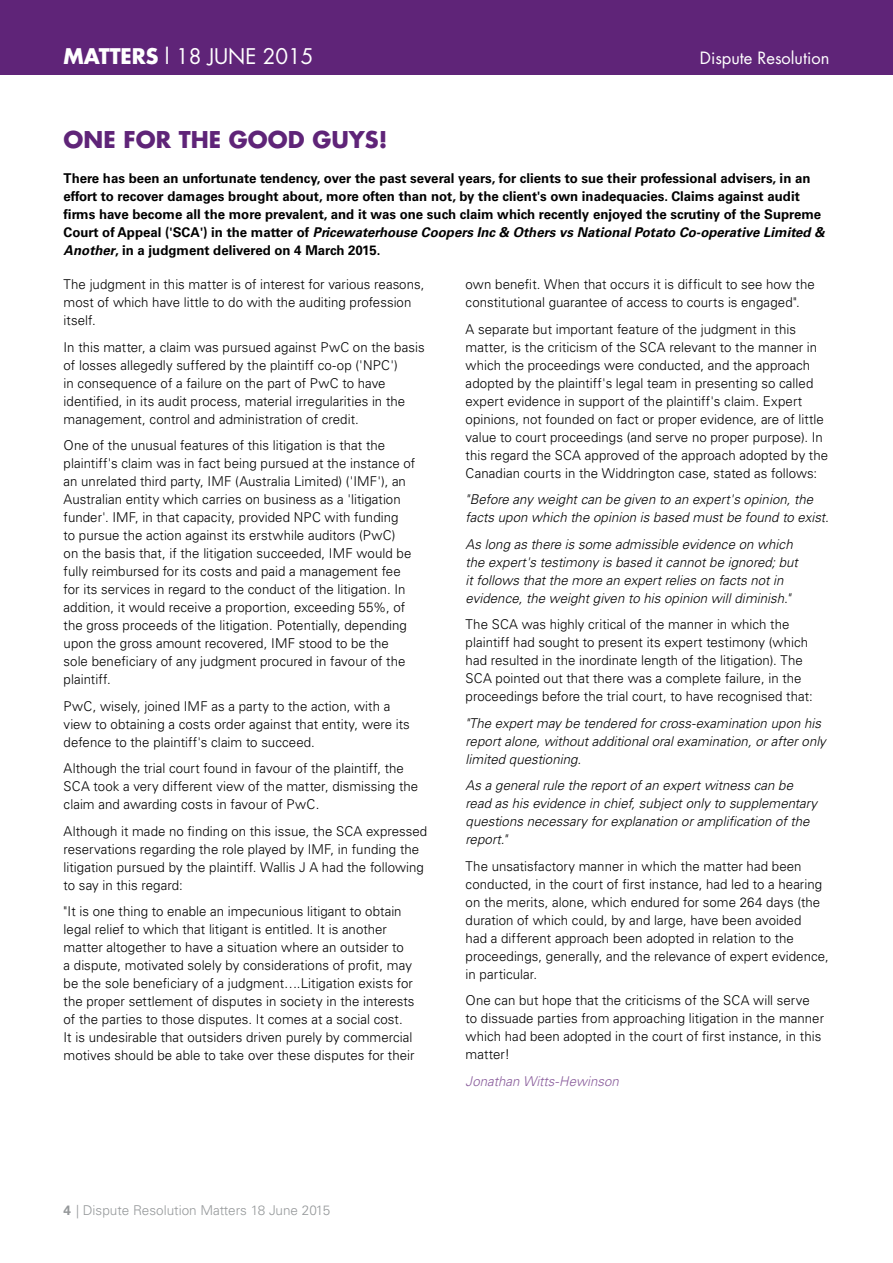
<style>
.page{position:relative;width:893px;height:1263px;background:#fff}
.page>*{position:absolute;margin:0;border:0;box-sizing:border-box;transform-origin:0 0}
.t1{font:700 22.5px "Futura Std";color:#5f2478}
.t2{font:21px "Futura Std";color:#fff}
.t3{font:16.5px "Futura Std";color:#fff}
.t4{font:300 13.5px/18px "Univers LT Std";color:#000}
.t5{font:italic 300 13.5px/18px "Univers LT Std";letter-spacing:.005em;color:#000}
.t6{font:700 13.5px/18px "Univers LT Std";color:#000}
.t7{font:300 13.5px "Univers LT Std";color:#96999b}
.t8{font:italic 300 13.5px "Univers LT Std";color:#895c9b}
.s1{font-weight:700}
.s2{font-style:italic}
</style>
<div class="page">
<div style="left:0;top:0;width:892px;height:74px;background:#5f2478"></div>
<h2 class="t2" style="left:64px;top:46px;width:251px"><span class="s1">MATTERS</span> l 18 JUNE 2015</h2>
<p class="t3" style="left:699px;top:50px;width:131px">Dispute Resolution</p>
<h1 class="t1" style="left:64px;top:130px;width:325px">ONE FOR THE GOOD GUYS!</h1>
<p class="t6" style="left:64px;top:170px;width:762px">There has been an unfortunate tendency, over the past several years, for clients to sue their professional advisers, in an effort to recover damages brought about, more often than not, by the client's own inadequacies. Claims against audit firms have become all the more prevalent, and it was one such claim which recently enjoyed the scrutiny of the Supreme Court of Appeal ('SCA') in the matter of <span class="s2">Pricewaterhouse Coopers Inc &amp; Others vs National Potato Co-operative Limited &amp; Another</span>, in a judgment delivered on 4 March 2015.</p>
<p class="t4" style="left:64px;top:276px;width:362px">The judgment in this matter is of interest for various reasons, most of which have little to do with the auditing profession itself.</p>
<p class="t4" style="left:64px;top:339px;width:362px">In this matter, a claim was pursued against PwC on the basis of losses allegedly suffered by the plaintiff co-op ('NPC')<br>in consequence of a failure on the part of PwC to have identified, in its audit process, material irregularities in the management, control and administration of credit.</p>
<p class="t4" style="left:64px;top:437px;width:353px">One of the unusual features of this litigation is that the plaintiff's claim was in fact being pursued at the instance of an unrelated third party, IMF (Australia Limited) ('IMF'), an Australian entity which carries on business as a 'litigation funder'. IMF, in that capacity, provided NPC with funding<br>to pursue the action against its erstwhile auditors (PwC)<br>on the basis that, if the litigation succeeded, IMF would be fully reimbursed for its costs and paid a management fee for its services in regard to the conduct of the litigation. In addition, it would receive a proportion, exceeding 55%, of the gross proceeds of the litigation. Potentially, depending upon the gross amount recovered, IMF stood to be the sole beneficiary of any judgment procured in favour of the plaintiff.</p>
<p class="t4" style="left:64px;top:698px;width:348px">PwC, wisely, joined IMF as a party to the action, with a view to obtaining a costs order against that entity, were its defence to the plaintiff's claim to succeed.</p>
<p class="t4" style="left:64px;top:760px;width:356px">Although the trial court found in favour of the plaintiff, the<br>SCA took a very different view of the matter, dismissing the claim and awarding costs in favour of PwC.</p>
<p class="t4" style="left:64px;top:823px;width:365px">Although it made no finding on this issue, the SCA expressed reservations regarding the role played by IMF, in funding the litigation pursued by the plaintiff. Wallis J A had the following to say in this regard:</p>
<p class="t4" style="left:64px;top:903px;width:352px">"It is one thing to enable an impecunious litigant to obtain legal relief to which that litigant is entitled. It is another matter altogether to have a situation where an outsider to<br>a dispute, motivated solely by considerations of profit, may be the sole beneficiary of a judgment….Litigation exists for the proper settlement of disputes in society in the interests of the parties to those disputes. It comes at a social cost.<br>It is undesirable that outsiders driven purely by commercial motives should be able to take over these disputes for their</p>
<p class="t4" style="left:465px;top:276px;width:350px">own benefit. When that occurs it is difficult to see how the constitutional guarantee of access to courts is engaged".</p>
<p class="t4" style="left:465px;top:321px;width:364px">A separate but important feature of the judgment in this matter, is the criticism of the SCA relevant to the manner in which the proceedings were conducted, and the approach adopted by the plaintiff's legal team in presenting so called expert evidence in support of the plaintiff's claim. Expert opinions, not founded on fact or proper evidence, are of little value to court proceedings (and serve no proper purpose). In this regard the SCA approved of the approach adopted by the Canadian courts in the Widdrington case, stated as follows:</p>
<p class="t5" style="left:465px;top:491px;width:364px">"Before any weight can be given to an expert's opinion, the facts upon which the opinion is based must be found to exist.</p>
<p class="t5" style="left:465px;top:536px;width:334px">As long as there is some admissible evidence on which the expert's testimony is based it cannot be ignored; but it follows that the more an expert relies on facts not in evidence, the weight given to his opinion will diminish."</p>
<p class="t4" style="left:465px;top:616px;width:349px">The SCA was highly critical of the manner in which the plaintiff had sought to present its expert testimony (which had resulted in the inordinate length of the litigation). The SCA pointed out that there was a complete failure, in the proceedings before the trial court, to have recognised that:</p>
<p class="t5" style="left:465px;top:715px;width:361px">"The expert may be tendered for cross-examination upon his report alone, without additional oral examination, or after only limited questioning.</p>
<p class="t5" style="left:465px;top:777px;width:353px">As a general rule the report of an expert witness can be read as his evidence in chief, subject only to supplementary questions necessary for explanation or amplification of the report."</p>
<p class="t4" style="left:465px;top:858px;width:364px">The unsatisfactory manner in which the matter had been conducted, in the court of first instance, had led to a hearing on the merits, alone, which endured for some 264 days (the duration of which could, by and large, have been avoided<br>had a different approach been adopted in relation to the proceedings, generally, and the relevance of expert evidence, in particular.</p>
<p class="t4" style="left:465px;top:992px;width:360px">One can but hope that the criticisms of the SCA will serve to dissuade parties from approaching litigation in the manner which had been adopted in the court of first instance, in this matter!</p>
<p class="t8" style="left:465px;top:1074px;width:155px">Jonathan Witts-Hewinson</p>
<p class="t7" style="left:64px;top:1204px;width:268px"><span class="s1">4</span> | Dispute Resolution Matters 18 June 2015</p>
</div>
